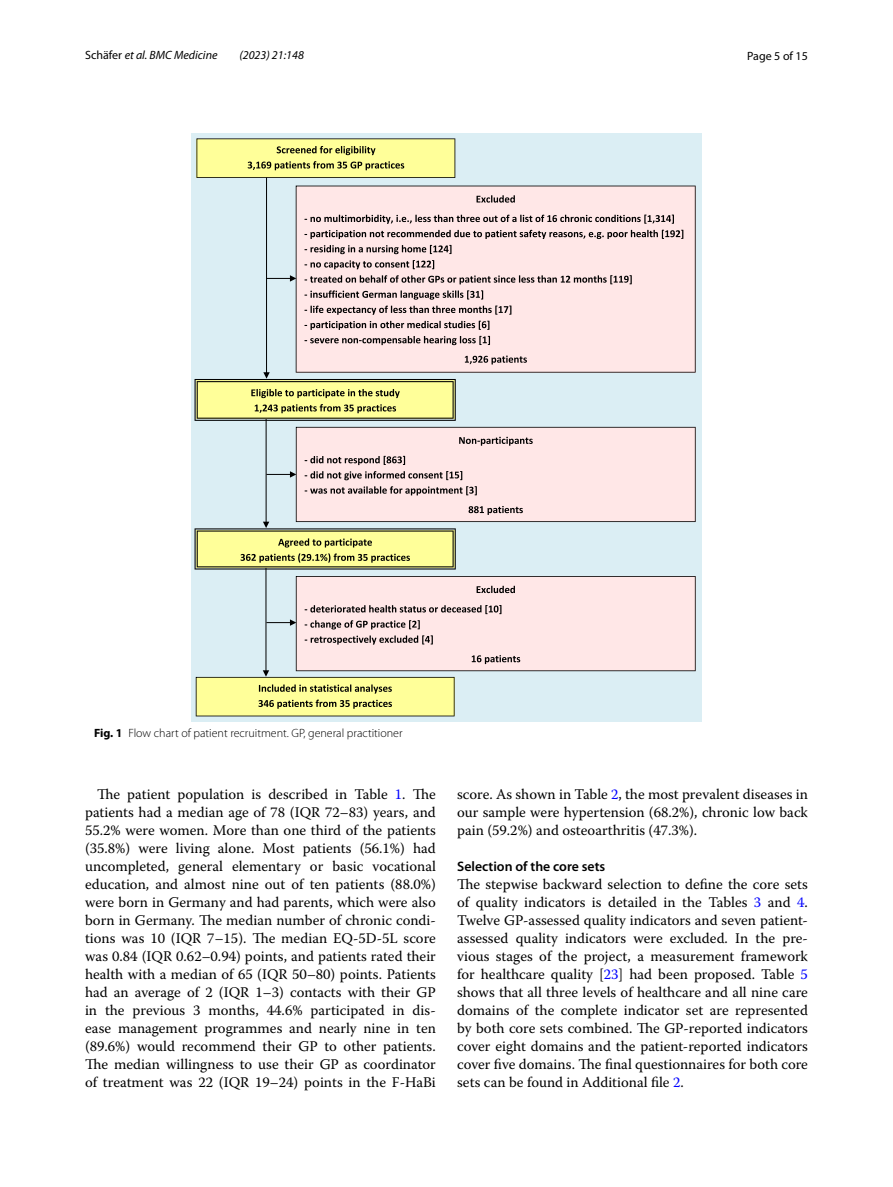
<style>
.page{position:relative;width:893px;height:1187px;background:#fff}
.page>*{position:absolute;margin:0;border:0;box-sizing:border-box;transform-origin:0 0}
.t1{font:14.7px/18px "Warnock Pro";color:#000;text-align:justify}
.t2{font:600 13.8px "Myriad Pro";color:#000}
.t3{font:300 12px "Myriad Pro";color:#000}
.t4{font:italic 12px "Myriad Pro";color:#000}
.t5{font:12px "Myriad Pro";color:#000}
.s1{font-style:normal}
.s2{font-weight:700}
.s3{color:#00f}
</style>
<div class="page">
<div style="left:191px;top:133px;width:511px;height:588px;background:#dbeef4"></div>
<svg style="left:196px;top:138px;width:259px;height:40px;background:#e1e188"></svg>
<hr style="left:266px;top:414px;width:1px;height:108px;background:#000">
<div style="left:296px;top:185px;width:400px;height:187px;background:#ffe7e7"></div>
<svg style="left:476px;top:195px;width:39px;height:8px"></svg>
<svg style="left:304px;top:214px;width:370px;height:10px;background:#beacac"></svg>
<svg style="left:304px;top:230px;width:379px;height:9px;background:#b5a3a3"></svg>
<svg style="left:304px;top:245px;width:147px;height:9px"></svg>
<svg style="left:304px;top:260px;width:130px;height:9px"></svg>
<svg style="left:304px;top:275px;width:328px;height:9px;background:#b6a4a4"></svg>
<svg style="left:304px;top:290px;width:179px;height:9px;background:#b2a1a1"></svg>
<svg style="left:304px;top:305px;width:207px;height:10px;background:#bdabab"></svg>
<svg style="left:304px;top:321px;width:185px;height:9px;background:#b3a2a2"></svg>
<svg style="left:304px;top:336px;width:186px;height:9px;background:#b5a4a4"></svg>
<svg style="left:465px;top:355px;width:62px;height:9px"></svg>
<hr style="left:266px;top:177px;width:1px;height:196px;background:#000">
<svg style="left:195px;top:372px;width:261px;height:49px;background:#cdd08c"></svg>
<svg style="left:267px;top:275px;width:29px;height:6px"></svg>
<svg style="left:195px;top:427px;width:501px;height:142px"></svg>
<hr style="left:266px;top:568px;width:1px;height:103px;background:#000">
<svg style="left:196px;top:576px;width:500px;height:140px"></svg>
<p class="t4" style="left:85px;top:48px;width:134px"><span class="s1">Schäfer</span> et al. BMC Medicine</p>
<p class="t4" style="left:239px;top:48px;width:66px">(2023) 21:148</p>
<p class="t5" style="left:747px;top:48px;width:62px">Page 5 of 15</p>
<p class="t3" style="left:94px;top:726px;width:310px"><span class="s2">Fig. 1</span> Flow chart of patient recruitment. GP, general practitioner</p>
<p class="t1" style="left:85px;top:785px;width:352px;text-indent:12px">The patient population is described in Table <span class="s3">1</span>. The patients had a median age of 78 (IQR 72–83) years, and 55.2% were women. More than one third of the patients (35.8%) were living alone. Most patients (56.1%) had uncompleted, general elementary or basic vocational education, and almost nine out of ten patients (88.0%) were born in Germany and had parents, which were also born in Germany. The median number of chronic condi&shy;tions was 10 (IQR 7–15). The median EQ-5D-5L score was 0.84 (IQR 0.62–0.94) points, and patients rated their health with a median of 65 (IQR 50–80) points. Patients had an average of 2 (IQR 1–3) contacts with their GP in the previous 3 months, 44.6% participated in dis&shy;ease management programmes and nearly nine in ten (89.6%) would recommend their GP to other patients.<br>The median willingness to use their GP as coordinator of treatment was 22 (IQR 19–24) points in the F-HaBi</p>
<p class="t1" style="left:457px;top:785px;width:352px">score. As shown in Table <span class="s3">2</span>, the most prevalent diseases in our sample were hypertension (68.2%), chronic low back pain (59.2%) and osteoarthritis (47.3%).</p>
<p class="t2" style="left:457px;top:857px;width:150px">Selection of the core sets</p>
<p class="t1" style="left:457px;top:875px;width:352px">The stepwise backward selection to define the core sets of quality indicators is detailed in the Tables <span class="s3">3</span> and <span class="s3">4</span>.<br>Twelve GP-assessed quality indicators and seven patient&shy;assessed quality indicators were excluded. In the pre&shy;vious stages of the project, a measurement framework for healthcare quality [<span class="s3">23</span>] had been proposed. Table <span class="s3">5 </span>shows that all three levels of healthcare and all nine care domains of the complete indicator set are represented by both core sets combined. The GP-reported indicators cover eight domains and the patient-reported indicators cover five domains. The final questionnaires for both core sets can be found in Additional file <span class="s3">2</span>.</p>
</div>
